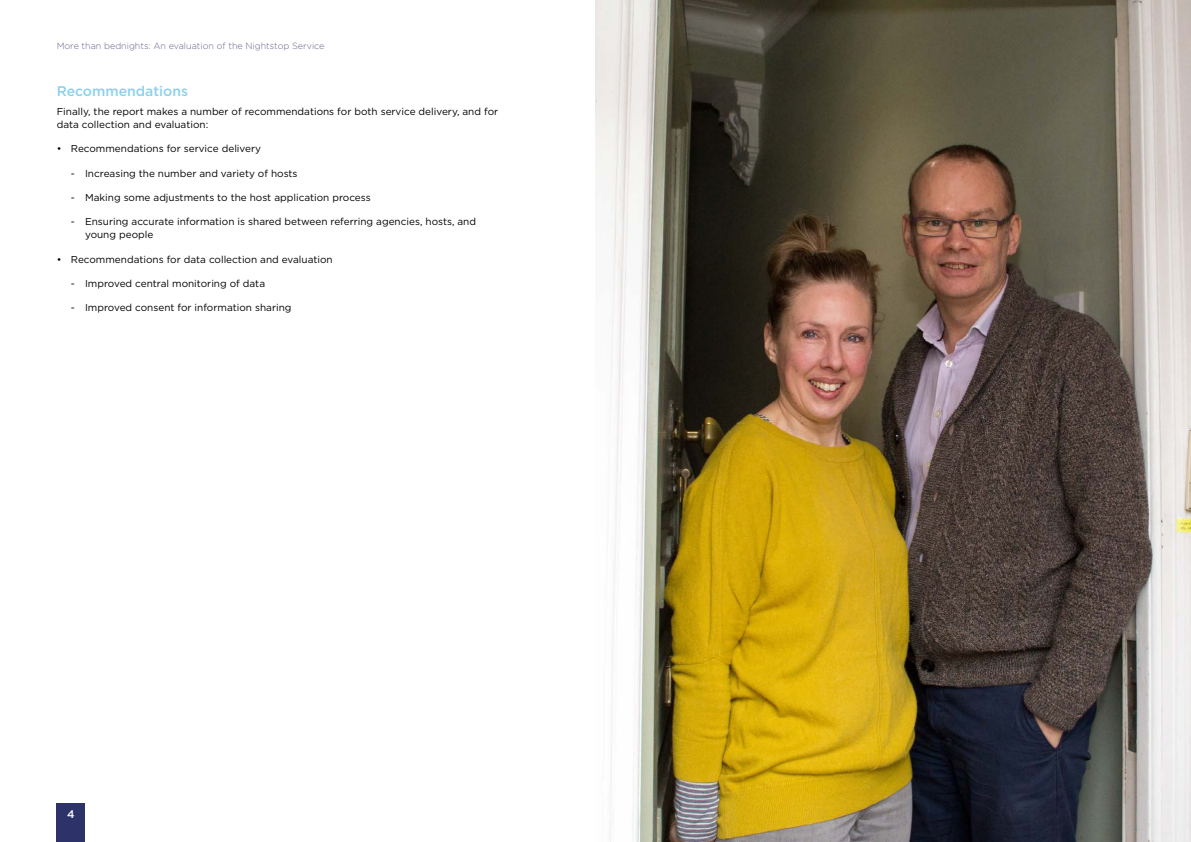
<style>
.page{position:relative;width:1191px;height:842px;background:#fff}
.page>*{position:absolute;margin:0;border:0;box-sizing:border-box;transform-origin:0 0}
.t1{font:500 14px "Gotham";color:#8bd1ea}
.t2{font:500 11px "Gotham";color:#fff}
.t3{font:10px/13px "Gotham";color:#000}
.t4{font:300 9px "Gotham";color:#68608b}
</style>
<div class="page">
<div style="left:57px;top:803px;width:28px;height:39px;background:#2d3368"></div>
<img style="left:595px;top:0;width:596px;height:842px">
<p class="t4" style="left:57px;top:41px;width:269px">More than bednights: An evaluation of the Nightstop Service</p>
<h1 class="t1" style="left:57px;top:82px;width:133px">Recommendations</h1>
<p class="t3" style="left:57px;top:105px;width:443px">Finally, the report makes a number of recommendations for both service delivery, and for data collection and evaluation:</p>
<p class="t3" style="left:57px;top:142px;width:206px">• Recommendations for service delivery</p>
<p class="t3" style="left:71px;top:166px;width:228px">- Increasing the number and variety of hosts</p>
<p class="t3" style="left:71px;top:191px;width:301px">- Making some adjustments to the host application process</p>
<p class="t3" style="left:85px;top:215px;width:392px;text-indent:-14px">- Ensuring accurate information is shared between referring agencies, hosts, and young people</p>
<p class="t3" style="left:57px;top:252px;width:277px">• Recommendations for data collection and evaluation</p>
<p class="t3" style="left:71px;top:277px;width:196px">- Improved central monitoring of data</p>
<p class="t3" style="left:71px;top:301px;width:222px">- Improved consent for information sharing</p>
<p class="t2" style="left:67px;top:806px;width:9px">4</p>
</div>
